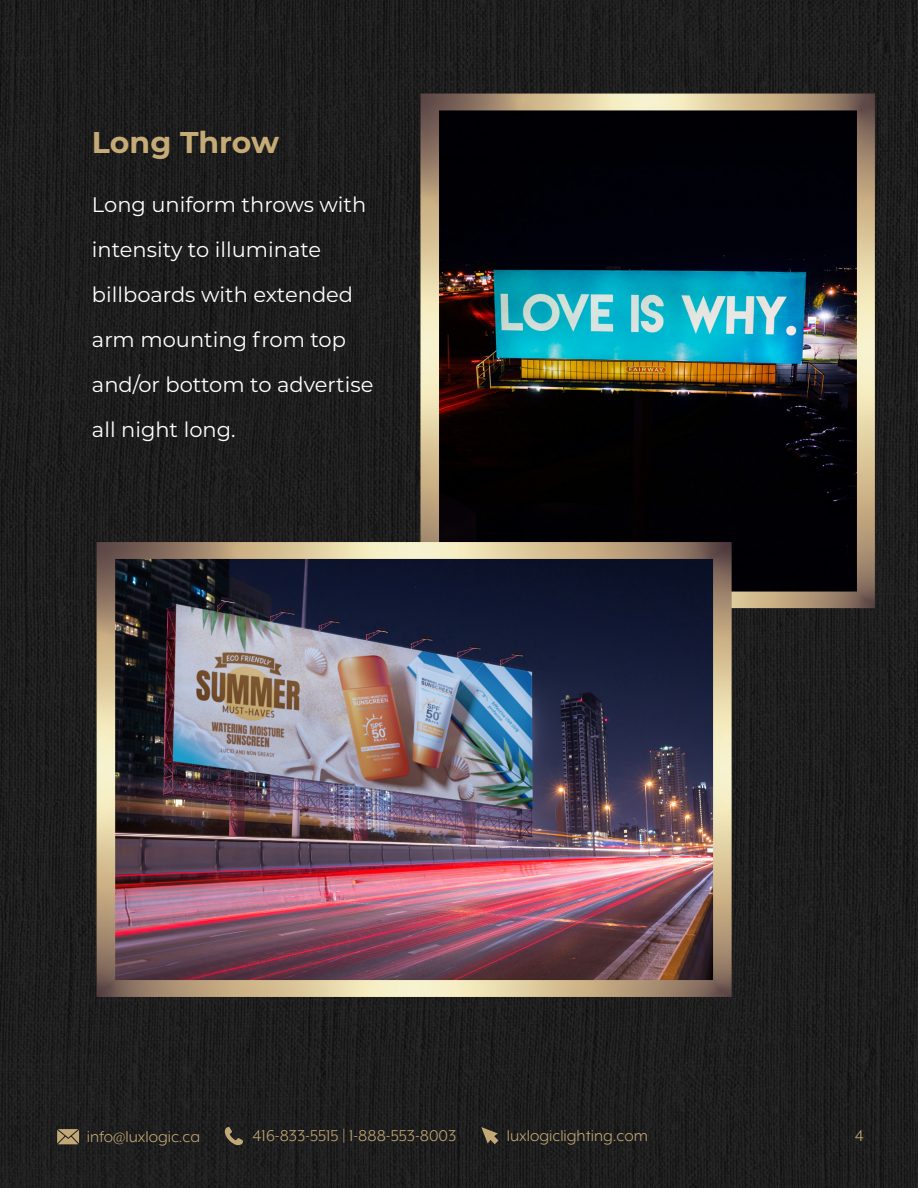
<style>
.page{position:relative;width:918px;height:1188px;background:#fff}
.page>*{position:absolute;margin:0;border:0;box-sizing:border-box;transform-origin:0 0}
.t1{font:700 30px "Montserrat";color:#c6ab77}
.t2{font:21px/45px "Montserrat";color:#fff}
.t3{font:18px "Mr Eaves XL Mod OT";color:#c3a975}
</style>
<div class="page">
<img style="left:0;top:0;width:918px;height:1188px">
<svg style="left:57px;top:1129px;width:22px;height:15px"></svg>
<svg style="left:225px;top:1127px;width:18px;height:18px"></svg>
<svg style="left:481px;top:1127px;width:17px;height:17px"></svg>
<img style="left:420px;top:94px;width:455px;height:514px">
<img style="left:97px;top:542px;width:635px;height:455px">
<h1 class="t1" style="left:92px;top:121px;width:189px">Long Throw</h1>
<p class="t2" style="left:92px;top:181px;width:283px">Long uniform throws with intensity to illuminate billboards with extended arm mounting from top and/or bottom to advertise all night long.</p>
<p class="t3" style="left:87px;top:1127px;width:115px">info@luxlogic.ca</p>
<p class="t3" style="left:253px;top:1126px;width:205px">416-833-5515 | 1-888-553-8003</p>
<p class="t3" style="left:507px;top:1126px;width:143px">luxlogiclighting.com</p>
<p class="t3" style="left:855px;top:1126px;width:11px">4</p>
</div>
